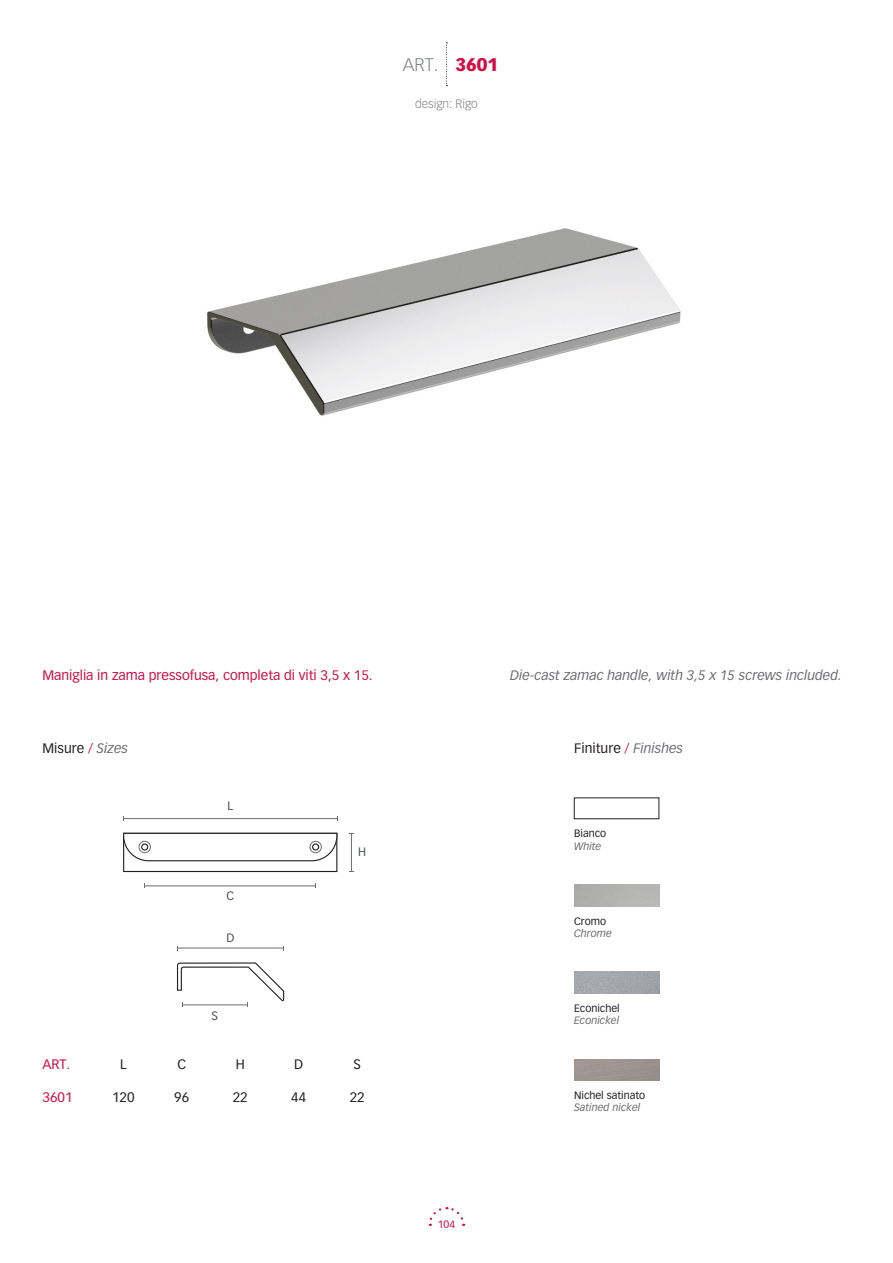
<style>
.page{position:relative;width:893px;height:1263px;background:#fff}
.page>*{position:absolute;margin:0;border:0;box-sizing:border-box;transform-origin:0 0}
.t1{font:300 18px "Vectora LH";color:#808285}
.t2{font:900 18px "Vectora LH";color:#d20d44}
.t3{font:13.5px "Vectora LH";color:#d20d44}
.t4{font:13.5px "Vectora LH";color:#231f20}
.t5{font:italic 13.5px "Vectora LH";color:#6c6d70}
.t6{font:300 12px "Vectora LH";color:#808285}
.t7{font:12px "Vectora LH";color:#4f5252}
.t8{font:10.5px "Vectora LH";color:#231f20}
.t9{font:italic 10.5px "Vectora LH";color:#6c6d70}
.t10{font:10.5px "Vectora LH";color:#d20d44}
.s1{color:#d20d44}
.s2{font-style:italic;color:#6c6d70}
</style>
<div class="page">
<svg style="left:428px;top:1207px;width:37px;height:19px"></svg>
<svg style="left:446px;top:43px;width:1px;height:43px"></svg>
<img style="left:206px;top:228px;width:475px;height:188px">
<hr style="left:351px;top:833px;width:1px;height:39px;background:#6c6d70">
<hr style="left:145px;top:885px;width:171px;height:1px;background:#6c6d70">
<hr style="left:123px;top:818px;width:214px;height:1px;background:#6c6d70">
<hr style="left:177px;top:948px;width:107px;height:1px;background:#6c6d70">
<svg style="left:123px;top:833px;width:214px;height:39px"></svg>
<div style="left:310px;top:841px;width:12px;height:12px;border:1px solid #6c6d70;border-radius:50%"></div>
<div style="left:139px;top:841px;width:12px;height:12px;border:1px solid #6c6d70;border-radius:50%"></div>
<svg style="left:177px;top:962px;width:107px;height:45px"></svg>
<img style="left:574px;top:972px;width:85px;height:21px">
<p class="t1" style="left:403px;top:54px;width:37px">ART.</p>
<p class="t2" style="left:455px;top:54px;width:44px">3601</p>
<p class="t6" style="left:415px;top:97px;width:64px">design: Rigo</p>
<p class="t3" style="left:43px;top:667px;width:332px">Maniglia in zama pressofusa, completa di viti 3,5 x 15.</p>
<p class="t5" style="left:510px;top:667px;width:333px">Die-cast zamac handle, with 3,5 x 15 screws included.</p>
<p class="t4" style="left:43px;top:740px;width:87px">Misure <span class="s1">/</span> <span class="s2">Sizes</span></p>
<p class="t3" style="left:43px;top:1056px;width:29px">ART.</p>
<p class="t3" style="left:43px;top:1089px;width:32px">3601</p>
<p class="t4" style="left:120px;top:1056px;width:8px">L</p>
<p class="t4" style="left:112px;top:1089px;width:24px">120</p>
<p class="t7" style="left:227px;top:799px;width:7px">L</p>
<p class="t7" style="left:226px;top:889px;width:9px">C</p>
<p class="t7" style="left:227px;top:931px;width:10px">D</p>
<p class="t4" style="left:177px;top:1056px;width:10px">C</p>
<p class="t4" style="left:174px;top:1089px;width:17px">96</p>
<p class="t7" style="left:212px;top:1008px;width:8px">S</p>
<p class="t4" style="left:236px;top:1056px;width:11px">H</p>
<p class="t4" style="left:233px;top:1089px;width:17px">22</p>
<p class="t7" style="left:358px;top:845px;width:10px">H</p>
<p class="t4" style="left:294px;top:1056px;width:11px">D</p>
<p class="t4" style="left:291px;top:1089px;width:17px">44</p>
<p class="t4" style="left:353px;top:1056px;width:9px">S</p>
<p class="t4" style="left:350px;top:1089px;width:17px">22</p>
<p class="t10" style="left:438px;top:1218px;width:19px">104</p>
<p class="t4" style="left:574px;top:740px;width:111px">Finiture <span class="s1">/</span> <span class="s2">Finishes</span></p>
<p class="t8" style="left:574px;top:827px;width:34px">Bianco</p>
<p class="t9" style="left:574px;top:840px;width:29px">White</p>
<p class="t8" style="left:574px;top:915px;width:34px">Cromo</p>
<p class="t9" style="left:574px;top:927px;width:39px">Chrome</p>
<p class="t8" style="left:574px;top:1002px;width:47px">Econichel</p>
<p class="t9" style="left:574px;top:1014px;width:47px">Econickel</p>
<p class="t8" style="left:574px;top:1089px;width:73px">Nichel satinato</p>
<p class="t9" style="left:574px;top:1102px;width:68px">Satined nickel</p>
</div>
